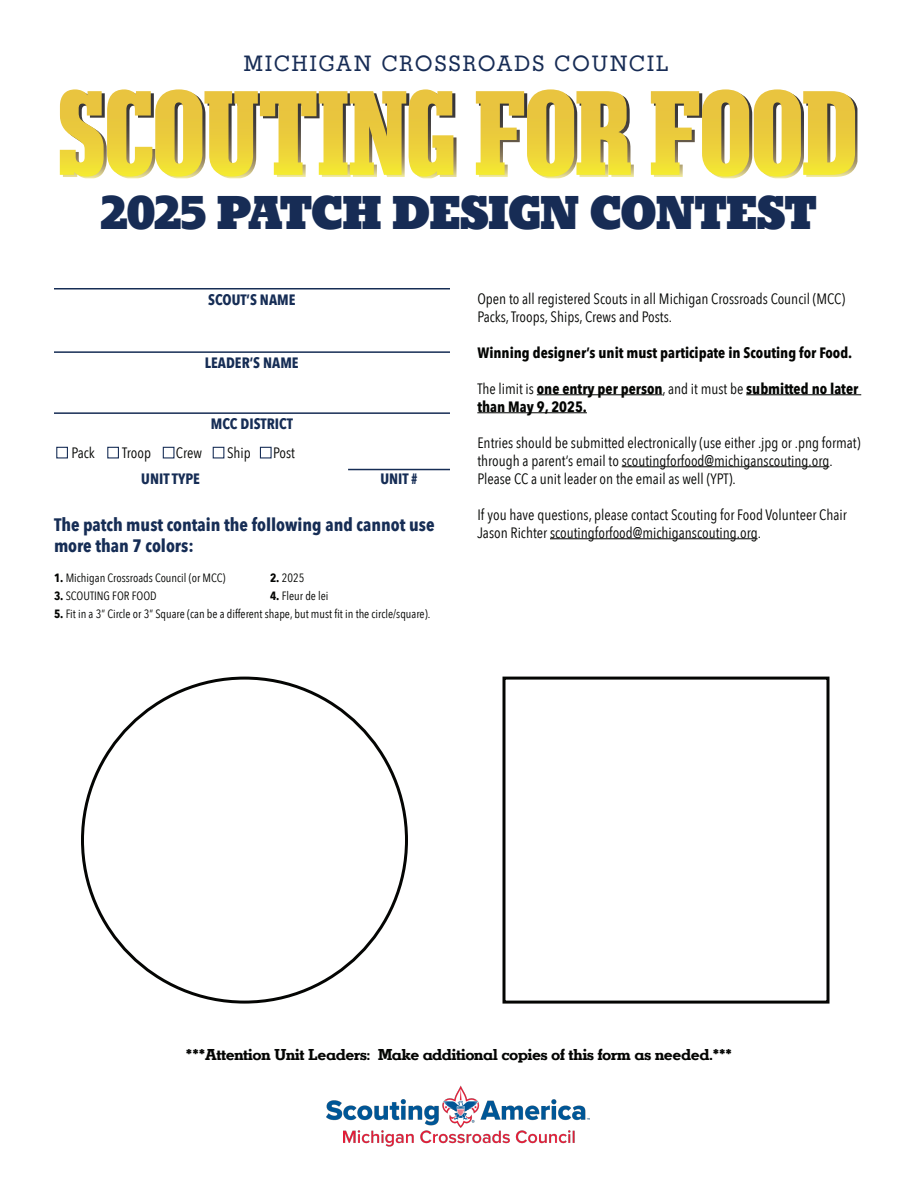
<style>
.page{position:relative;width:918px;height:1188px;background:#fff}
.page>*{position:absolute;margin:0;border:0;box-sizing:border-box;transform-origin:0 0}
.t1{font:900 45px "Karnak Pro";color:#172c55}
.t2{font:21px "Karnak Pro";letter-spacing:.1em;color:#172c55}
.t3{font:700 18px/21.6px "Avenir Next Condensed";color:#162d55}
.t4{font:15px/18px "Avenir Next Condensed";color:#040503}
.t5{font:700 15px/18px "Avenir Next Condensed";color:#040503}
.t6{font:700 15px "Karnak Pro";color:#040503}
.t7{font:700 15px "Avenir Next Condensed";color:#162d55}
.t8{font:12px "Avenir Next Condensed";color:#040503}
.s1{font-weight:700}
.s2{font-weight:400}
</style>
<div class="page">
<svg style="left:60px;top:89px;width:397px;height:89px"></svg>
<svg style="left:476px;top:89px;width:158px;height:89px"></svg>
<svg style="left:651px;top:89px;width:206px;height:89px"></svg>
<hr style="left:537px;top:394px;width:126px;height:1px;background:#040503">
<hr style="left:746px;top:394px;width:115px;height:1px;background:#040503">
<hr style="left:477px;top:412px;width:110px;height:1px;background:#040503">
<hr style="left:622px;top:466px;width:207px;height:1px;background:#040503">
<hr style="left:550px;top:538px;width:208px;height:1px;background:#040503">
<hr style="left:54px;top:288px;width:396px;height:2px;background:#162d55">
<hr style="left:54px;top:351px;width:396px;height:2px;background:#162d55">
<hr style="left:54px;top:412px;width:396px;height:2px;background:#162d55">
<hr style="left:348px;top:469px;width:102px;height:1px;background:#162d55">
<div style="left:56px;top:447px;width:12px;height:11px;border:1px solid #162d55"></div>
<div style="left:107px;top:447px;width:12px;height:11px;border:1px solid #162d55"></div>
<div style="left:163px;top:447px;width:11px;height:11px;border:1px solid #162d55"></div>
<div style="left:213px;top:447px;width:11px;height:11px;border:1px solid #162d55"></div>
<div style="left:260px;top:447px;width:12px;height:11px;border:1px solid #162d55"></div>
<div style="left:502px;top:677px;width:328px;height:327px;border:3px solid #040503"></div>
<img style="left:326px;top:1085px;width:264px;height:62px">
<p class="t2" style="left:244px;top:49px;width:426px">MICHIGAN CROSSROADS COUNCIL</p>
<p class="t1" style="left:100px;top:182px;width:718px">2025 PATCH DESIGN CONTEST</p>
<p class="t7" style="left:208px;top:290px;width:89px">SCOUT’S NAME</p>
<p class="t7" style="left:205px;top:353px;width:95px">LEADER’S NAME</p>
<p class="t7" style="left:211px;top:414px;width:84px">MCC DISTRICT</p>
<p class="t4" style="left:71px;top:443px;width:25px">Pack</p>
<p class="t4" style="left:122px;top:443px;width:30px">Troop</p>
<p class="t4" style="left:176px;top:443px;width:28px">Crew</p>
<p class="t4" style="left:227px;top:443px;width:25px">Ship</p>
<p class="t4" style="left:273px;top:443px;width:23px">Post</p>
<p class="t7" style="left:141px;top:470px;width:60px">UNIT TYPE</p>
<p class="t7" style="left:380px;top:470px;width:39px">UNIT #</p>
<p class="t3" style="left:54px;top:513px;width:382px">The patch must contain the following and cannot use more than 7 colors:</p>
<p class="t8" style="left:54px;top:567px;width:173px"><span class="s1">1.</span> Michigan Crossroads Council (or MCC)</p>
<p class="t8" style="left:270px;top:567px;width:36px"><span class="s1">2.</span> 2025</p>
<p class="t8" style="left:54px;top:585px;width:104px"><span class="s1">3.</span> SCOUTING FOR FOOD</p>
<p class="t8" style="left:270px;top:585px;width:60px"><span class="s1">4.</span> Fleur de lei</p>
<p class="t8" style="left:54px;top:603px;width:378px"><span class="s1">5.</span> Fit in a 3” Circle or 3” Square (can be a different shape, but must fit in the circle/square).</p>
<p class="t4" style="left:477px;top:289px;width:369px">Open to all registered Scouts in all Michigan Crossroads Council (MCC)<br>Packs, Troops, Ships, Crews and Posts.</p>
<p class="t5" style="left:477px;top:343px;width:376px">Winning designer’s unit must participate in Scouting for Food.</p>
<p class="t5" style="left:477px;top:379px;width:382px"><span class="s2">The limit is</span> one entry per person<span class="s2">, and it must be</span> submitted no later than May 9, 2025.</p>
<p class="t4" style="left:477px;top:433px;width:385px">Entries should be submitted electronically (use either .jpg or .png format) through a parent’s email to scoutingforfood@michiganscouting.org.<br>Please CC a unit leader on the email as well (YPT).</p>
<p class="t4" style="left:477px;top:505px;width:371px">If you have questions, please contact Scouting for Food Volunteer Chair<br>Jason Richter scoutingforfood@michiganscouting.org.</p>
<p class="t6" style="left:186px;top:1044px;width:548px">***Attention Unit Leaders: Make additional copies of this form as needed.***</p>
</div>
